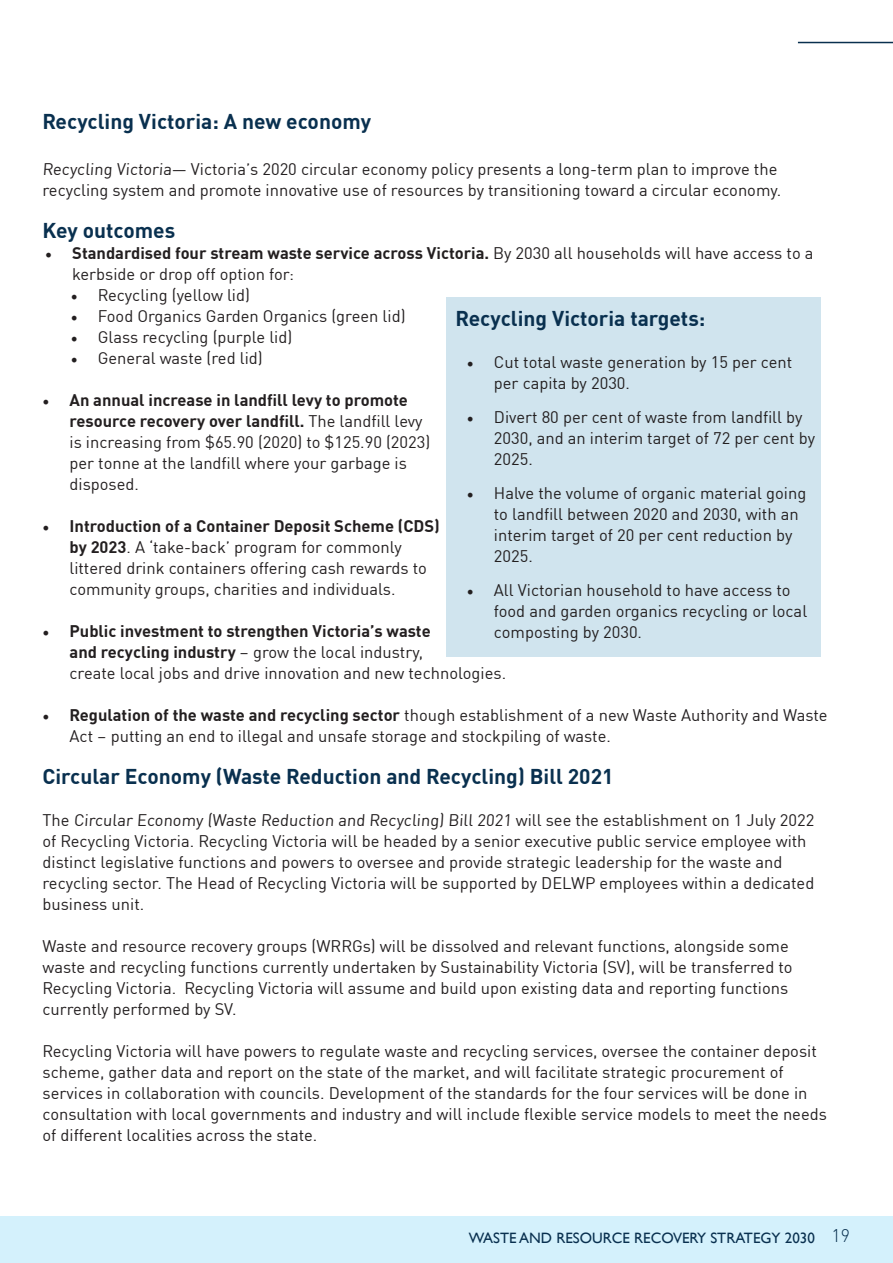
<style>
.page{position:relative;width:893px;height:1263px;background:#fff}
.page>*{position:absolute;margin:0;border:0;box-sizing:border-box;transform-origin:0 0}
.t1{font:700 21px "FFDI Nfor PUMA";color:#09304f}
.t2{font:16.5px/21px "FFDI Nfor PUMA";color:#231f20}
.t3{font:15px "Gill Sans";color:#09304f}
.s1{font-family:"Minion Pro";font-size:18px}
.s2{font-weight:700}
.s3{font-family:"DIN";font-weight:300;font-size:18px}
</style>
<div class="page">
<div style="left:0;top:1216px;width:893px;height:47px;background:#d4f1fc"></div>
<hr style="left:798px;top:42px;width:95px;height:1px;background:#09304f">
<div style="left:446px;top:298px;width:375px;height:359px;background:#d0e4ee"></div>
<p class="t1" style="left:43px;top:105px;width:330px">Recycling Victoria: A new economy</p>
<p class="t2" style="left:43px;top:157px;width:740px">Recycling Victoria— Victoria’s 2020 circular economy policy presents a long-term plan to improve the recycling system and promote innovative use of resources by transitioning toward a circular economy.</p>
<p class="t1" style="left:43px;top:214px;width:134px">Key outcomes</p>
<p class="t2" style="left:72px;top:241px;width:743px;text-indent:-27px"><span class="s1">•</span> <span class="s2">Standardised four stream waste service across Victoria.</span> By 2030 all households will have access to a kerbside or drop off option for:</p>
<p class="t2" style="left:71px;top:283px;width:181px"><span class="s1">•</span> Recycling (yellow lid)</p>
<p class="t2" style="left:71px;top:304px;width:336px"><span class="s1">•</span> Food Organics Garden Organics (green lid)</p>
<p class="t2" style="left:71px;top:325px;width:223px"><span class="s1">•</span> Glass recycling (purple lid)</p>
<p class="t2" style="left:71px;top:346px;width:193px"><span class="s1">•</span> General waste (red lid)</p>
<p class="t2" style="left:70px;top:388px;width:362px;text-indent:-27px"><span class="s1">•</span> <span class="s2">An annual increase in landfill levy to promote resource recovery over landfill.</span> The landfill levy is increasing from $65.90 (2020) to $125.90 (2023) per tonne at the landfill where your garbage is disposed.</p>
<p class="t2" style="left:70px;top:514px;width:372px;text-indent:-27px"><span class="s1">•</span> <span class="s2">Introduction of a Container Deposit Scheme (CDS) by 2023</span>. A ‘take-back’ program for commonly littered drink containers offering cash rewards to community groups, charities and individuals.</p>
<p class="t2" style="left:70px;top:619px;width:438px;text-indent:-27px"><span class="s1">•</span> <span class="s2">Public investment to strengthen Victoria’s waste<br>and recycling industry</span> – grow the local industry,<br>create local jobs and drive innovation and new technologies.</p>
<p class="t2" style="left:70px;top:703px;width:760px;text-indent:-27px"><span class="s1">•</span> <span class="s2">Regulation of the waste and recycling sector</span> though establishment of a new Waste Authority and Waste<br>Act – putting an end to illegal and unsafe storage and stockpiling of waste.</p>
<p class="t1" style="left:43px;top:760px;width:572px">Circular Economy (Waste Reduction and Recycling) Bill 2021</p>
<p class="t2" style="left:43px;top:808px;width:773px">The Circular Economy (Waste Reduction and Recycling) Bill 2021 will see the establishment on 1 July 2022 of Recycling Victoria. Recycling Victoria will be headed by a senior executive public service employee with distinct legislative functions and powers to oversee and provide strategic leadership for the waste and recycling sector. The Head of Recycling Victoria will be supported by DELWP employees within a dedicated business unit.</p>
<p class="t2" style="left:43px;top:934px;width:752px">Waste and resource recovery groups (WRRGs) will be dissolved and relevant functions, alongside some waste and recycling functions currently undertaken by Sustainability Victoria (SV), will be transferred to Recycling Victoria. Recycling Victoria will assume and build upon existing data and reporting functions currently performed by SV.</p>
<p class="t2" style="left:43px;top:1039px;width:786px">Recycling Victoria will have powers to regulate waste and recycling services, oversee the container deposit scheme, gather data and report on the state of the market, and will facilitate strategic procurement of services in collaboration with councils. Development of the standards for the four services will be done in consultation with local governments and industry and will include flexible service models to meet the needs of different localities across the state.</p>
<p class="t1" style="left:456px;top:302px;width:251px">Recycling Victoria targets:</p>
<p class="t2" style="left:494px;top:351px;width:300px;text-indent:-27px"><span class="s1">•</span> Cut total waste generation by 15 per cent per capita by 2030.</p>
<p class="t2" style="left:494px;top:406px;width:323px;text-indent:-27px"><span class="s1">•</span> Divert 80 per cent of waste from landfill by<br>2030, and an interim target of 72 per cent by<br>2025.</p>
<p class="t2" style="left:494px;top:481px;width:314px;text-indent:-27px"><span class="s1">•</span> Halve the volume of organic material going to landfill between 2020 and 2030, with an interim target of 20 per cent reduction by 2025.</p>
<p class="t2" style="left:494px;top:578px;width:315px;text-indent:-27px"><span class="s1">•</span> All Victorian household to have access to food and garden organics recycling or local composting by 2030.</p>
<p class="t3" style="left:469px;top:1229px;width:383px">WASTE AND RESOURCE RECOVERY STRATEGY 2030 <span class="s3">19</span></p>
</div>
